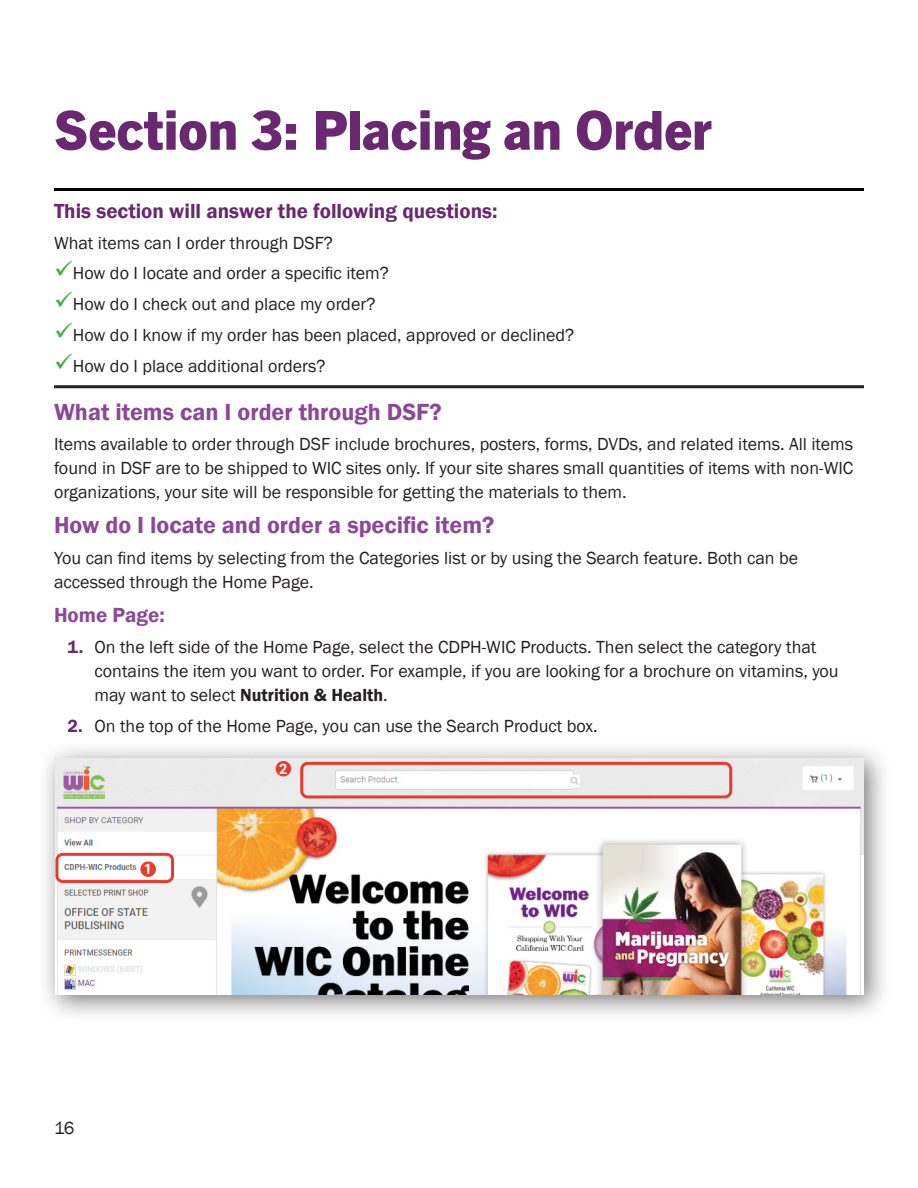
<style>
.page{position:relative;width:918px;height:1188px;background:#fff}
.page>*{position:absolute;margin:0;border:0;box-sizing:border-box;transform-origin:0 0}
.t1{font:800 54px "Trade Gothic Next LT Pro";color:#692870}
.t2{font:600 24px "Franklin Gothic";color:#8d4799}
.Rule_aBOVE{font:600 21px "Franklin Gothic";color:#692870}
.t3{font:600 21px "Franklin Gothic";color:#8d4799}
.Rule_Below{font:18px/24px "Franklin Gothic";color:#231f20}
.t4{font:700 14.4px "Roboto";color:#fff}
.s1{color:#40ae49}
.s2{font-weight:600;color:#692870}
.s3{font-weight:600}
</style>
<div class="page">
<hr style="left:54px;top:188px;width:810px;height:3px;background:#000">
<hr style="left:54px;top:385px;width:810px;height:3px;background:#231f20">
<div style="left:38px;top:741px;width:854px;height:281px;background:#231f20;opacity:.6"></div>
<img style="left:55px;top:759px;width:809px;height:236px">
<div style="left:300px;top:762px;width:432px;height:36px;border:3px solid #e73b2e;border-radius:6px"></div>
<div style="left:276px;top:761px;width:15px;height:15px;background:#e73b2e;border-radius:50%"></div>
<div style="left:140px;top:861px;width:16px;height:16px;background:#e73b2e;border-radius:50%"></div>
<div style="left:55px;top:853px;width:119px;height:30px;border:3px solid #e73b2e;border-radius:6px"></div>
<h2 class="t1" style="left:54px;top:93px;width:659px">Section 3: Placing an Order</h2>
<p class="Rule_aBOVE" style="left:54px;top:198px;width:445px">This section will answer the following questions:</p>
<p class="Rule_Below" style="left:54px;top:231px;width:281px">What items can I order through DSF?</p>
<p class="Rule_Below" style="left:54px;top:262px;width:336px"><span class="s1">✓</span>How do I locate and order a specific item?</p>
<p class="Rule_Below" style="left:54px;top:293px;width:323px"><span class="s1">✓</span>How do I check out and place my order?</p>
<p class="Rule_Below" style="left:54px;top:323px;width:522px"><span class="s1">✓</span>How do I know if my order has been placed, approved or declined?</p>
<p class="Rule_Below" style="left:54px;top:354px;width:273px"><span class="s1">✓</span>How do I place additional orders?</p>
<h3 class="t2" style="left:54px;top:397px;width:389px">What items can I order through DSF?</h3>
<p class="Rule_Below" style="left:54px;top:433px;width:801px;text-align:justify">Items available to order through DSF include brochures, posters, forms, DVDs, and related items. All items found in DSF are to be shipped to WIC sites only. If your site shares small quantities of items with non-WIC organizations, your site will be responsible for getting the materials to them.</p>
<h3 class="t2" style="left:54px;top:510px;width:442px">How do I locate and order a specific item?</h3>
<p class="Rule_Below" style="left:54px;top:546px;width:746px">You can find items by selecting from the Categories list or by using the Search feature. Both can be accessed through the Home Page.</p>
<h4 class="t3" style="left:54px;top:602px;width:112px">Home Page:</h4>
<p class="Rule_Below" style="left:94px;top:635px;width:746px;text-indent:-27px"><span class="s2">1.</span> On the left side of the Home Page, select the CDPH-WIC Products. Then select the category that contains the item you want to order. For example, if you are looking for a brochure on vitamins, you may want to select <span class="s3">Nutrition &amp; Health</span>.</p>
<p class="Rule_Below" style="left:68px;top:714px;width:532px"><span class="s2">2.</span> On the top of the Home Page, you can use the Search Product box.</p>
<p class="t4" style="left:279px;top:758px;width:10px">2</p>
<p class="t4" style="left:144px;top:859px;width:10px">1</p>
<p class="Rule_Below" style="left:54px;top:1116px;width:22px">16</p>
</div>
